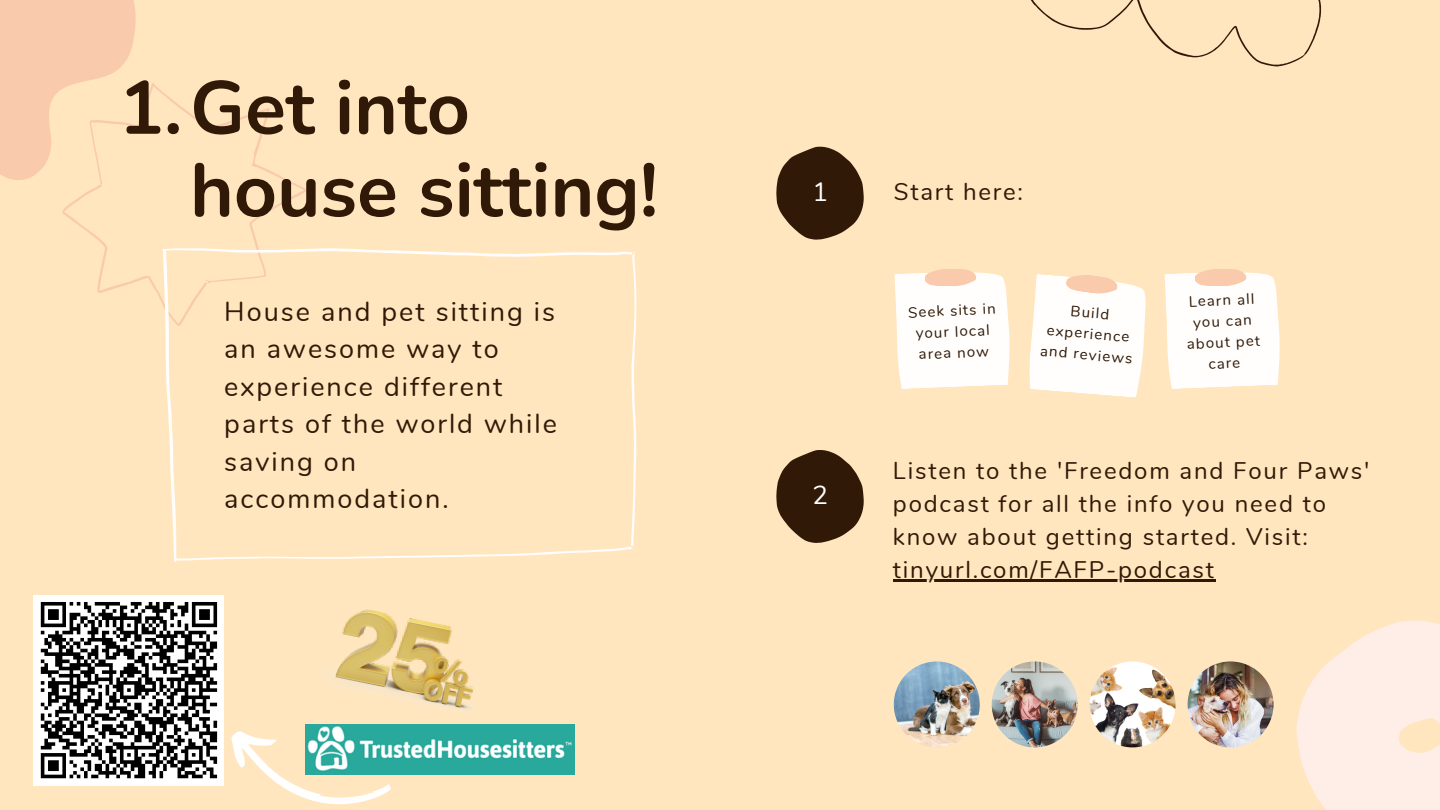
<style>
.page{position:relative;width:1440px;height:810px;background:#ffe6bf}
.page>*{position:absolute;margin:0;border:0;box-sizing:border-box;transform-origin:0 0}
.t1{font:700 75px/82.5px "Nunito";color:#301906}
.t2{font:27px/37.5px "Nunito";letter-spacing:.075em;color:#301906}
.t3{font:26px "Nunito";color:#fffefd}
.t4{font:24px/33px "Nunito";letter-spacing:.075em;color:#301906}
.t5{font:15px/21px "Nunito";color:#301906;text-align:center}
</style>
<div class="page">
<svg style="left:63px;top:108px;width:243px;height:195px"></svg>
<svg style="left:0;top:0;width:184px;height:193px"></svg>
<svg style="left:1296px;top:621px;width:144px;height:189px"></svg>
<svg style="left:162px;top:248px;width:475px;height:314px"></svg>
<svg style="left:776px;top:147px;width:88px;height:93px"></svg>
<svg style="left:776px;top:450px;width:88px;height:93px"></svg>
<svg style="left:894px;top:269px;width:116px;height:120px;background:#fef9f3"></svg>
<svg style="left:1164px;top:269px;width:116px;height:120px;background:#fef9f3"></svg>
<svg style="left:1029px;top:274px;width:117px;height:124px;background:#fef8f1"></svg>
<img style="left:894px;top:661px;width:86px;height:86px;border-radius:50%">
<img style="left:1090px;top:661px;width:86px;height:86px;border-radius:50%">
<img style="left:992px;top:661px;width:86px;height:86px;border-radius:50%">
<img style="left:1188px;top:661px;width:86px;height:86px;border-radius:50%">
<svg style="left:1031px;top:0;width:290px;height:66px"></svg>
<div style="left:34px;top:595px;width:190px;height:190px;background:#fff"></div>
<svg style="left:37px;top:602px;width:354px;height:203px"></svg>
<img style="left:306px;top:602px;width:168px;height:120px">
<img style="left:306px;top:724px;width:268px;height:51px">
<hr style="left:893px;top:580px;width:323px;height:2px;background:#301906">
<p class="t1" style="left:190px;top:68px;width:470px;text-indent:-71px">1.Get into house sitting!</p>
<p class="t2" style="left:224px;top:293px;width:334px">House and pet sitting is an awesome way to experience different parts of the world while saving on accommodation.</p>
<p class="t3" style="left:812px;top:175px;width:17px">1</p>
<p class="t4" style="left:894px;top:175px;width:131px">Start here:</p>
<p class="t3" style="left:812px;top:478px;width:17px">2</p>
<p class="t5" style="left:908px;top:303px;width:89px;rotate:-3deg">Seek sits in your local area now</p>
<p class="t5" style="left:1184px;top:292px;width:75px;rotate:-3deg">Learn all you can about pet care</p>
<p class="t5" style="left:1045px;top:298px;width:94px;rotate:5deg">Build experience and reviews</p>
<p class="t4" style="left:893px;top:455px;width:478px">Listen to the 'Freedom and Four Paws' podcast for all the info you need to know about getting started. Visit: tinyurl.com/FAFP-podcast</p>
</div>
